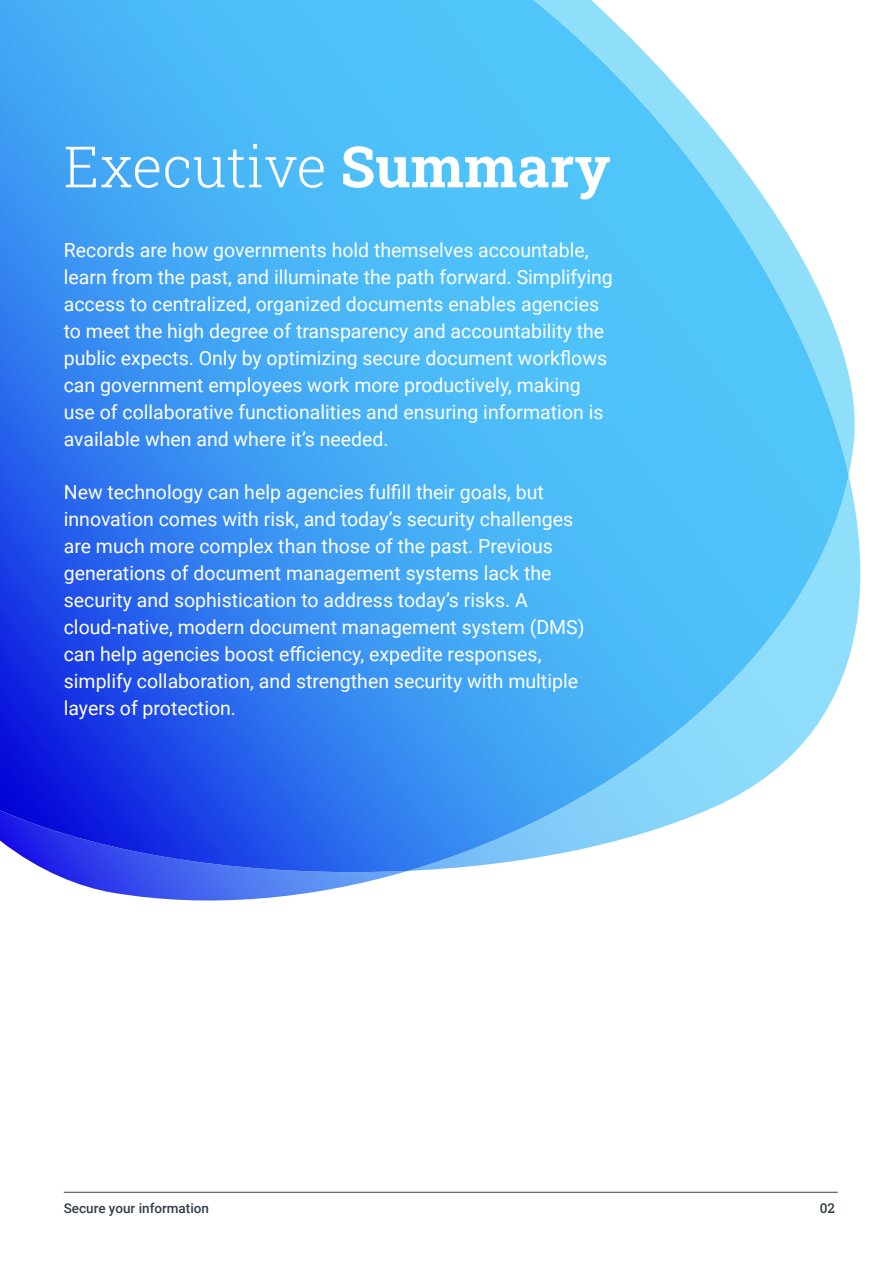
<style>
.page{position:relative;width:893px;height:1263px;background:#fff}
.page>*{position:absolute;margin:0;border:0;box-sizing:border-box;transform-origin:0 0}
.t1{font:300 57px "Roboto Slab";color:#fff}
.t2{font:19.5px/27px "Roboto";color:#fff}
.t3{font:500 13.5px "Roboto";color:#323e48}
.t4{font:500 13.5px "Roboto Slab";color:#323e48}
.s1{font-weight:700}
</style>
<div class="page">
<img style="left:63px;top:376px;width:792px;height:525px">
<img style="left:849px;top:475px;width:12px;height:396px">
<img style="left:0;top:0;width:849px;height:878px">
<hr style="left:64px;top:1192px;width:774px;height:1px;background:#323e48">
<h1 class="t1" style="left:64px;top:128px;width:548px">Executive <span class="s1">Summary</span></h1>
<p class="t2" style="left:64px;top:236px;width:551px">Records are how governments hold themselves accountable, learn from the past, and illuminate the path forward. Simplifying access to centralized, organized documents enables agencies to meet the high degree of transparency and accountability the public expects. Only by optimizing secure document workflows can government employees work more productively, making use of collaborative functionalities and ensuring information is available when and where it’s needed.</p>
<p class="t2" style="left:64px;top:478px;width:522px">New technology can help agencies fulfill their goals, but innovation comes with risk, and today’s security challenges are much more complex than those of the past. Previous generations of document management systems lack the security and sophistication to address today’s risks. A cloud-native, modern document management system (DMS) can help agencies boost efficiency, expedite responses, simplify collaboration, and strengthen security with multiple layers of protection.</p>
<p class="t3" style="left:64px;top:1199px;width:147px">Secure your information</p>
<p class="t4" style="left:820px;top:1199px;width:17px">02</p>
</div>
